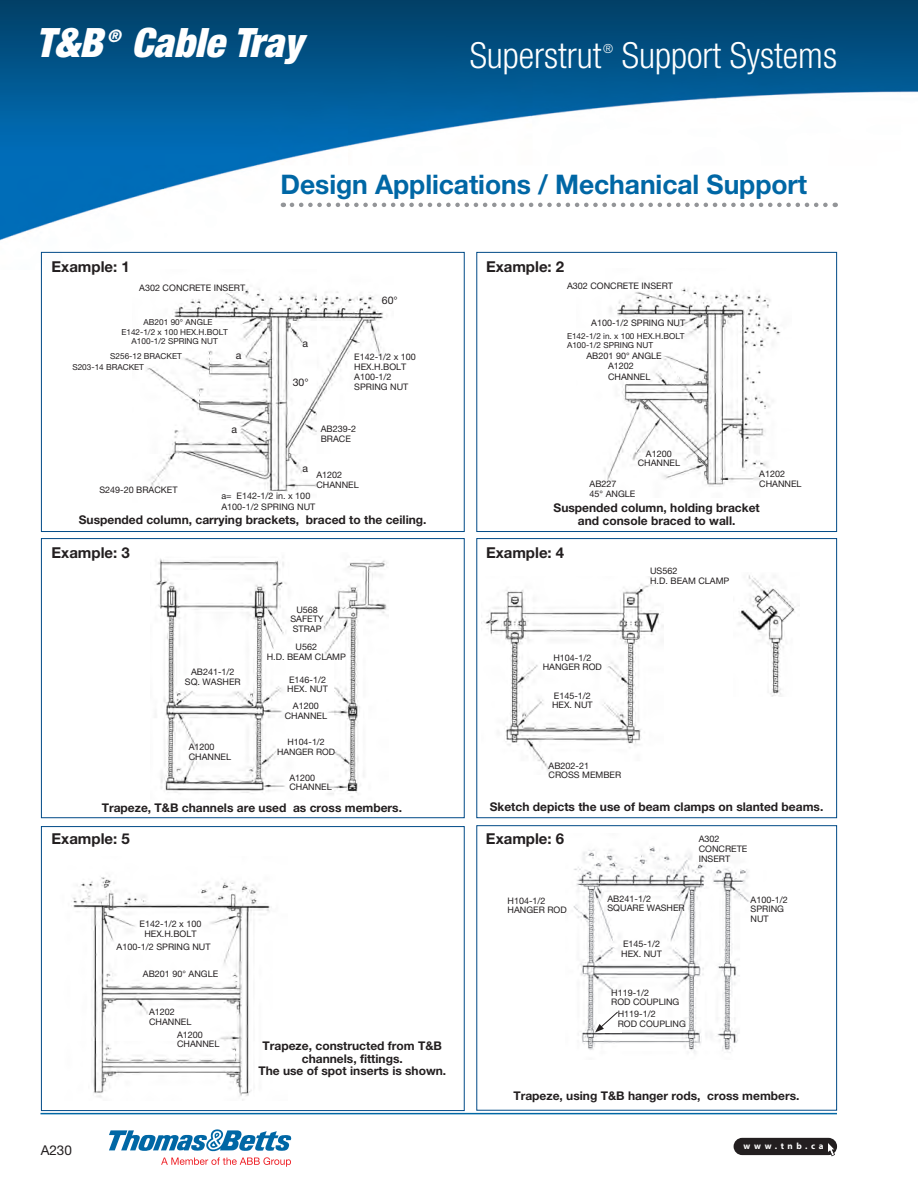
<style>
.page{position:relative;width:918px;height:1188px;background:#fff}
.page>*{position:absolute;margin:0;border:0;box-sizing:border-box;transform-origin:0 0}
.t1{font:italic 900 condensed 40.5px "Helvetica Neue LT Std";color:#fff}
.t2{font:300 condensed 36px "Helvetica Neue LT Std";color:#fff}
._18_18_Bold___L___Ru{font:700 27px "Helvetica Neue LT Std";letter-spacing:-.005em;color:#0067a5}
.t3{font:italic 900 condensed 17.25px "Helvetica Neue LT Std";color:#fff}
.t4{font:700 15px "Helvetica Neue LT Std";color:#231f20}
.t5{font:13.5px "Helvetica Neue LT Std";color:#231f20}
.t6{font:300 condensed 12.6px "Helvetica Neue LT Std";color:#fff}
.t7{font:700 12px/12.8px "Helvetica Neue LT Std";color:#231f20;text-align:center}
.t8{font:10.5px "Helvetica Neue LT Std";color:#231f20}
.t9{font:9px/9.8px "Helvetica Neue LT Std";color:#231f20}
.t10{font:700 9px "Myriad Pro";letter-spacing:.405em;color:#fff}
.t11{font:8.85px/9.8px "Helvetica Neue LT Std";color:#231f20;text-align:center}
.t12{font:8.25px/9px "Helvetica Neue LT Std";color:#231f20}
</style>
<div class="page">
<img style="left:0;top:0;width:918px;height:269px">
<div style="left:734px;top:1138px;width:103px;height:17px;background:#231f20;border-radius:9px"></div>
<svg style="left:827px;top:1143px;width:8px;height:13px"></svg>
<hr style="left:40px;top:1113px;width:797px;height:1px;background:#0067a5">
<svg style="left:109px;top:1129px;width:182px;height:38px"></svg>
<img style="left:73px;top:876px;width:197px;height:224px">
<img style="left:483px;top:576px;width:180px;height:195px">
<img style="left:738px;top:575px;width:62px;height:122px">
<div style="left:476px;top:538px;width:361px;height:280px;border:1px solid #004a87"></div>
<img style="left:604px;top:287px;width:177px;height:200px">
<div style="left:476px;top:252px;width:361px;height:280px;border:1px solid #004a87"></div>
<img style="left:146px;top:288px;width:241px;height:208px">
<div style="left:41px;top:252px;width:424px;height:280px;border:1px solid #004a87"></div>
<div style="left:41px;top:826px;width:424px;height:285px;border:1px solid #004a87"></div>
<img style="left:155px;top:558px;width:232px;height:240px">
<div style="left:41px;top:538px;width:424px;height:280px;border:1px solid #004a87"></div>
<div style="left:476px;top:825px;width:361px;height:286px;border:1px solid #004a87"></div>
<img style="left:573px;top:846px;width:180px;height:207px">
<div style="left:597px;top:1014px;width:25px;height:19px;background:#fff"></div>
<svg style="left:292px;top:203px;width:544px;height:4px"></svg>
<svg style="left:595px;top:1012px;width:23px;height:20px"></svg>
<h1 class="t1" style="left:36px;top:17px;width:68px">T&amp;B</h1>
<h3 class="t3" style="left:107px;top:25px;width:15px">®</h3>
<h1 class="t1" style="left:131px;top:17px;width:173px">Cable Tray</h1>
<h2 class="t2" style="left:470px;top:34px;width:133px">Superstrut</h2>
<h3 class="t6" style="left:603px;top:42px;width:12px">®</h3>
<h2 class="t2" style="left:622px;top:34px;width:217px">Support Systems</h2>
<p class="t4" style="left:52px;top:257px;width:80px">Example: 1</p>
<p class="_18_18_Bold___L___Ru" style="left:281px;top:168px;width:528px">Design Applications / Mechanical Support</p>
<p class="t4" style="left:486px;top:257px;width:80px">Example: 2</p>
<p class="t9" style="left:139px;top:283px;width:108px">A302 CONCRETE INSERT</p>
<p class="t12" style="left:144px;top:318px;width:71px">AB201 90° ANGLE</p>
<p class="t12" style="left:121px;top:328px;width:108px;text-align:center">E142-1/2 x 100 HEX.H.BOLT<br>A100-1/2 SPRING NUT</p>
<p class="t12" style="left:110px;top:351px;width:73px">S256-12 BRACKET</p>
<p class="t12" style="left:72px;top:362px;width:73px">S203-14 BRACKET</p>
<p class="t8" style="left:382px;top:294px;width:17px">60°</p>
<p class="t8" style="left:302px;top:337px;width:7px">a</p>
<p class="t8" style="left:236px;top:349px;width:7px">a</p>
<p class="t9" style="left:354px;top:352px;width:63px">E142-1/2 x 100<br>HEX.H.BOLT<br>A100-1/2<br>SPRING NUT</p>
<p class="t9" style="left:321px;top:424px;width:37px">AB239-2<br>BRACE</p>
<p class="t9" style="left:316px;top:470px;width:44px">A1202<br>CHANNEL</p>
<p class="t8" style="left:293px;top:376px;width:17px">30°</p>
<p class="t8" style="left:231px;top:423px;width:7px">a</p>
<p class="t8" style="left:302px;top:462px;width:7px">a</p>
<p class="t9" style="left:99px;top:485px;width:80px">S249-20 BRACKET</p>
<p class="t9" style="left:221px;top:490px;width:96px;line-height:10.8px">a= E142-1/2 in. x 100<br>A100-1/2 SPRING NUT</p>
<p class="t7" style="left:79px;top:513px;width:349px">Suspended column, carrying brackets, braced to the ceiling.</p>
<p class="t4" style="left:52px;top:543px;width:80px">Example: 3</p>
<p class="t9" style="left:185px;top:667px;width:57px;text-align:center">AB241-1/2<br>SQ. WASHER</p>
<p class="t9" style="left:290px;top:604px;width:35px;text-align:center">U568<br>SAFETY<br>STRAP</p>
<p class="t9" style="left:267px;top:642px;width:81px;text-align:center">U562<br>H.D. BEAM CLAMP</p>
<p class="t9" style="left:287px;top:674px;width:42px">E146-1/2<br>HEX. NUT</p>
<p class="t9" style="left:285px;top:701px;width:44px;text-align:center">A1200<br>CHANNEL</p>
<p class="t9" style="left:189px;top:742px;width:44px">A1200<br>CHANNEL</p>
<p class="t11" style="left:277px;top:737px;width:60px">H104-1/2<br>HANGER ROD</p>
<p class="t9" style="left:289px;top:772px;width:44px">A1200<br>CHANNEL</p>
<p class="t7" style="left:102px;top:801px;width:302px">Trapeze, T&amp;B channels are used as cross members.</p>
<p class="t4" style="left:52px;top:829px;width:80px">Example: 5</p>
<p class="t9" style="left:140px;top:919px;width:63px;text-align:center">E142-1/2 x 100<br>HEX.H.BOLT</p>
<p class="t9" style="left:117px;top:942px;width:96px">A100-1/2 SPRING NUT</p>
<h3 class="t5" style="left:41px;top:1142px;width:33px">A230</h3>
<p class="t9" style="left:143px;top:968px;width:77px">AB201 90° ANGLE</p>
<p class="t9" style="left:149px;top:1007px;width:44px">A1202<br>CHANNEL</p>
<p class="t9" style="left:177px;top:1029px;width:44px">A1200<br>CHANNEL</p>
<p class="t7" style="left:258px;top:1039px;width:189px">Trapeze, constructed from T&amp;B channels, fittings.<br>The use of spot inserts is shown.</p>
<p class="t9" style="left:567px;top:281px;width:108px">A302 CONCRETE INSERT</p>
<p class="t9" style="left:591px;top:318px;width:96px">A100-1/2 SPRING NUT</p>
<p class="t12" style="left:567px;top:331px;width:119px">E142-1/2 in. x 100 HEX.H.BOLT<br>A100-1/2 SPRING NUT</p>
<p class="t9" style="left:586px;top:351px;width:77px">AB201 90° ANGLE</p>
<p class="t9" style="left:608px;top:361px;width:44px;line-height:10.5px">A1202<br>CHANNEL</p>
<p class="t9" style="left:638px;top:448px;width:44px;text-align:center">A1200<br>CHANNEL</p>
<p class="t9" style="left:590px;top:479px;width:47px">AB227<br>45° ANGLE</p>
<p class="t9" style="left:759px;top:469px;width:44px">A1202<br>CHANNEL</p>
<p class="t7" style="left:554px;top:501px;width:208px">Suspended column, holding bracket and console braced to wall.</p>
<p class="t4" style="left:486px;top:544px;width:80px">Example: 4</p>
<p class="t9" style="left:543px;top:653px;width:61px;text-align:center">H104-1/2<br>HANGER ROD</p>
<p class="t9" style="left:552px;top:690px;width:42px">E145-1/2<br>HEX. NUT</p>
<p class="t9" style="left:549px;top:761px;width:74px">AB202-21<br>CROSS MEMBER</p>
<p class="t9" style="left:650px;top:566px;width:81px">US562<br>H.D. BEAM CLAMP</p>
<p class="t7" style="left:490px;top:800px;width:335px">Sketch depicts the use of beam clamps on slanted beams.</p>
<p class="t4" style="left:486px;top:830px;width:80px">Example: 6</p>
<p class="t9" style="left:508px;top:896px;width:61px">H104-1/2<br>HANGER ROD</p>
<p class="t9" style="left:608px;top:893px;width:79px">AB241-1/2<br>SQUARE WASHER</p>
<p class="t9" style="left:621px;top:939px;width:42px">E145-1/2<br>HEX. NUT</p>
<p class="t9" style="left:611px;top:987px;width:70px">H119-1/2<br>ROD COUPLING</p>
<p class="t9" style="left:618px;top:1009px;width:70px">H119-1/2<br>ROD COUPLING</p>
<p class="t9" style="left:699px;top:834px;width:50px">A302<br>CONCRETE<br>INSERT</p>
<p class="t9" style="left:751px;top:894px;width:39px">A100-1/2<br>SPRING<br>NUT</p>
<p class="t7" style="left:513px;top:1089px;width:288px">Trapeze, using T&amp;B hanger rods, cross members.</p>
<p class="t10" style="left:743px;top:1140px;width:82px">www.tnb.ca</p>
</div>
